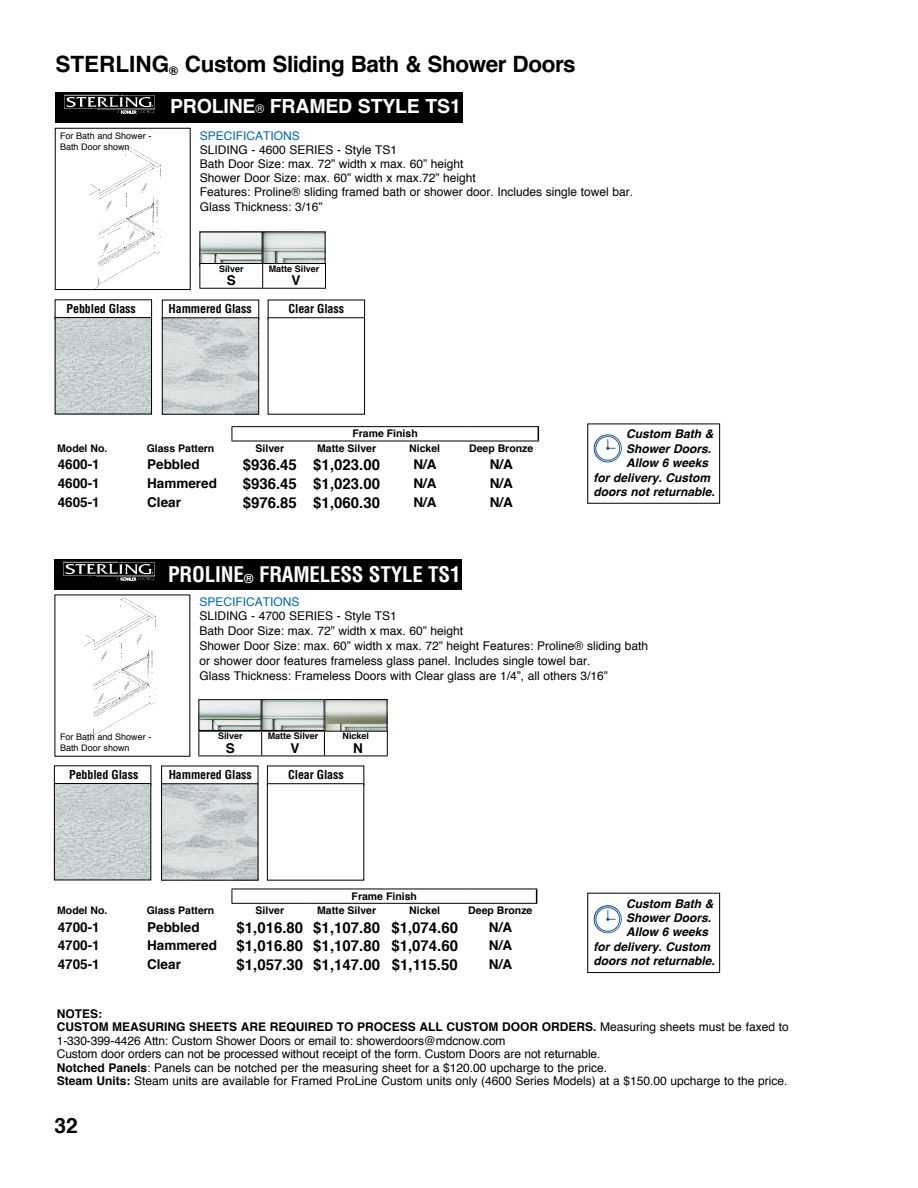
<style>
.page{position:relative;width:918px;height:1188px;background:#fff}
.page>*{position:absolute;margin:0;border:0;box-sizing:border-box;transform-origin:0 0}
.t1{font:700 22.5px "Helvetica";letter-spacing:-.02em;color:#000}
.t2{font:700 condensed 21px "Helvetica";letter-spacing:-.01em;color:#fff}
.t3{font:700 21px "Helvetica";color:#000}
.t4{font:700 19.5px "Helvetica";letter-spacing:-.01em;color:#fff}
.t5{font:700 15px "Helvetica";color:#000}
.t6{font:700 13.5px "Helvetica";color:#000}
.t7{font:12px/13.5px "Helvetica";color:#000}
.t8{font:italic 700 12px "Helvetica";color:#000}
.t9{font:700 condensed 12px "Helvetica";letter-spacing:-.01em;color:#000}
.t10{font:12px "Helvetica";color:#0067a6}
.t11{font:700 10.5px "Helvetica";color:#000}
.t12{font:9px/10.8px "Helvetica";color:#000}
.t13{font:700 9px "Helvetica";color:#000}
.s1{font-weight:400;font-size:12px}
.s2{font-size:12px}
.s3{font-weight:700}
</style>
<div class="page">
<div style="left:55px;top:93px;width:407px;height:30px;background:#000"></div>
<img style="left:58px;top:92px;width:103px;height:22px">
<img style="left:88px;top:147px;width:73px;height:141px">
<div style="left:54px;top:559px;width:408px;height:31px;background:#000"></div>
<img style="left:63px;top:561px;width:92px;height:20px">
<img style="left:83px;top:598px;width:73px;height:146px">
<img style="left:202px;top:234px;width:58px;height:29px">
<svg style="left:264px;top:234px;width:60px;height:29px;background:#cdd5d4"></svg>
<svg style="left:200px;top:263px;width:126px;height:25px"></svg>
<hr style="left:200px;top:288px;width:63px;height:1px;background:#000">
<hr style="left:263px;top:288px;width:63px;height:1px;background:#000">
<img style="left:326px;top:701px;width:59px;height:30px">
<div style="left:324px;top:699px;width:63px;height:35px;border:1px solid #000"></div>
<img style="left:200px;top:701px;width:59px;height:28px">
<div style="left:198px;top:699px;width:63px;height:32px;border:1px solid #000"></div>
<svg style="left:263px;top:701px;width:59px;height:28px;background:#ced5d4"></svg>
<div style="left:261px;top:699px;width:63px;height:32px;border:1px solid #000"></div>
<svg style="left:198px;top:731px;width:190px;height:25px"></svg>
<hr style="left:198px;top:756px;width:64px;height:1px;background:#000">
<hr style="left:262px;top:756px;width:62px;height:1px;background:#000">
<hr style="left:324px;top:756px;width:64px;height:1px;background:#000">
<svg style="left:538px;top:427px;width:1px;height:14px"></svg>
<hr style="left:232px;top:426px;width:76px;height:1px;background:#000">
<svg style="left:232px;top:427px;width:1px;height:14px"></svg>
<hr style="left:308px;top:426px;width:78px;height:1px;background:#000">
<hr style="left:386px;top:426px;width:78px;height:1px;background:#000">
<hr style="left:464px;top:426px;width:75px;height:1px;background:#000">
<hr style="left:232px;top:441px;width:76px;height:1px;background:#000">
<hr style="left:308px;top:441px;width:78px;height:1px;background:#000">
<hr style="left:386px;top:441px;width:78px;height:1px;background:#000">
<hr style="left:464px;top:441px;width:75px;height:1px;background:#000">
<img style="left:57px;top:319px;width:93px;height:93px">
<div style="left:55px;top:317px;width:97px;height:97px;border:1px solid #000"></div>
<img style="left:164px;top:319px;width:93px;height:94px">
<div style="left:162px;top:317px;width:97px;height:98px;border:1px solid #000"></div>
<img style="left:56px;top:785px;width:93px;height:93px">
<div style="left:54px;top:783px;width:97px;height:97px;border:1px solid #000"></div>
<img style="left:163px;top:785px;width:93px;height:94px">
<div style="left:161px;top:783px;width:97px;height:98px;border:1px solid #000"></div>
<div style="left:267px;top:783px;width:97px;height:98px;border:1px solid #000"></div>
<svg style="left:536px;top:890px;width:1px;height:13px"></svg>
<hr style="left:232px;top:889px;width:76px;height:1px;background:#000">
<svg style="left:232px;top:889px;width:1px;height:14px"></svg>
<hr style="left:308px;top:889px;width:78px;height:1px;background:#000">
<hr style="left:386px;top:889px;width:78px;height:1px;background:#000">
<hr style="left:464px;top:889px;width:73px;height:1px;background:#000">
<hr style="left:232px;top:903px;width:76px;height:1px;background:#000">
<hr style="left:308px;top:903px;width:78px;height:1px;background:#000">
<hr style="left:386px;top:903px;width:78px;height:1px;background:#000">
<hr style="left:464px;top:903px;width:73px;height:1px;background:#000">
<img style="left:594px;top:435px;width:11px;height:27px">
<div style="left:587px;top:893px;width:133px;height:80px;border:1px solid #000"></div>
<img style="left:594px;top:906px;width:17px;height:27px">
<h1 class="t1" style="left:56px;top:46px;width:522px">STERLING<sub>®</sub> Custom Sliding Bath &amp; Shower Doors</h1>
<h3 class="t4" style="left:170px;top:91px;width:292px">PROLINE<span class="s1">®</span> FRAMED STYLE TS1</h3>
<p class="t10" style="left:200px;top:126px;width:102px">SPECIFICATIONS</p>
<p class="t7" style="left:200px;top:143px;width:435px;line-height:14.2px">SLIDING - 4600 SERIES - Style TS1<br>Bath Door Size: max. 72” width x max. 60” height<br>Shower Door Size: max. 60” width x max.72” height<br>Features: Proline® sliding framed bath or shower door. Includes single towel bar.<br>Glass Thickness: 3/16”</p>
<p class="t12" style="left:60px;top:131px;width:93px">For Bath and Shower -<br>Bath Door shown</p>
<p class="t13" style="left:219px;top:261px;width:26px">Silver</p>
<p class="t6" style="left:227px;top:270px;width:11px">S</p>
<p class="t13" style="left:269px;top:261px;width:52px">Matte Silver</p>
<p class="t6" style="left:292px;top:270px;width:11px">V</p>
<p class="t9" style="left:67px;top:302px;width:71px">Pebbled Glass</p>
<p class="t9" style="left:169px;top:302px;width:85px">Hammered Glass</p>
<p class="t9" style="left:289px;top:302px;width:57px">Clear Glass</p>
<p class="t11" style="left:352px;top:425px;width:67px">Frame Finish</p>
<p class="t11" style="left:57px;top:440px;width:52px">Model No.</p>
<p class="t11" style="left:147px;top:440px;width:69px">Glass Pattern</p>
<p class="t11" style="left:256px;top:440px;width:30px">Silver</p>
<p class="t11" style="left:317px;top:440px;width:60px">Matte Silver</p>
<p class="t11" style="left:409px;top:440px;width:32px">Nickel</p>
<p class="t11" style="left:469px;top:440px;width:66px">Deep Bronze</p>
<p class="t6" style="left:58px;top:454px;width:44px">4600-1</p>
<p class="t6" style="left:147px;top:454px;width:54px">Pebbled</p>
<p class="t5" style="left:243px;top:453px;width:139px">$936.45 $1,023.00</p>
<p class="t6" style="left:413px;top:454px;width:25px">N/A</p>
<p class="t6" style="left:490px;top:454px;width:25px">N/A</p>
<p class="t6" style="left:58px;top:472px;width:44px">4600-1</p>
<p class="t6" style="left:147px;top:472px;width:71px">Hammered</p>
<p class="t5" style="left:243px;top:472px;width:139px">$936.45 $1,023.00</p>
<p class="t6" style="left:413px;top:472px;width:25px">N/A</p>
<p class="t6" style="left:490px;top:472px;width:25px">N/A</p>
<p class="t6" style="left:58px;top:491px;width:44px">4605-1</p>
<p class="t6" style="left:147px;top:491px;width:35px">Clear</p>
<p class="t5" style="left:243px;top:490px;width:139px">$976.85 $1,060.30</p>
<p class="t6" style="left:413px;top:491px;width:25px">N/A</p>
<p class="t6" style="left:490px;top:491px;width:25px">N/A</p>
<p class="t8" style="left:626px;top:424px;width:89px">Custom Bath &amp;</p>
<p class="t8" style="left:626px;top:439px;width:87px">Shower Doors.</p>
<p class="t8" style="left:626px;top:453px;width:84px">Allow 6 weeks</p>
<p class="t8" style="left:594px;top:467px;width:118px">for delivery. Custom</p>
<p class="t8" style="left:594px;top:482px;width:123px">doors not returnable.</p>
<h2 class="t2" style="left:168px;top:561px;width:294px">PROLINE<span class="s2">®</span> FRAMELESS STYLE TS1</h2>
<p class="t10" style="left:199px;top:593px;width:102px">SPECIFICATIONS</p>
<p class="t7" style="left:199px;top:609px;width:450px;line-height:14.9px">SLIDING - 4700 SERIES - Style TS1<br>Bath Door Size: max. 72” width x max. 60” height<br>Shower Door Size: max. 60” width x max. 72” height Features: Proline® sliding bath or shower door features frameless glass panel. Includes single towel bar.<br>Glass Thickness: Frameless Doors with Clear glass are 1/4”, all others 3/16”</p>
<p class="t12" style="left:60px;top:732px;width:93px">For Bath and Shower -<br>Bath Door shown</p>
<p class="t13" style="left:218px;top:729px;width:26px">Silver</p>
<p class="t6" style="left:226px;top:737px;width:11px">S</p>
<p class="t13" style="left:268px;top:729px;width:52px">Matte Silver</p>
<p class="t6" style="left:291px;top:737px;width:11px">V</p>
<p class="t13" style="left:343px;top:729px;width:28px">Nickel</p>
<p class="t6" style="left:353px;top:737px;width:9px">N</p>
<p class="t9" style="left:69px;top:767px;width:71px">Pebbled Glass</p>
<p class="t9" style="left:169px;top:768px;width:85px">Hammered Glass</p>
<p class="t9" style="left:288px;top:768px;width:57px">Clear Glass</p>
<p class="t11" style="left:352px;top:888px;width:67px">Frame Finish</p>
<p class="t11" style="left:57px;top:902px;width:52px">Model No.</p>
<p class="t11" style="left:147px;top:902px;width:69px">Glass Pattern</p>
<p class="t11" style="left:256px;top:902px;width:30px">Silver</p>
<p class="t11" style="left:317px;top:902px;width:60px">Matte Silver</p>
<p class="t11" style="left:409px;top:902px;width:32px">Nickel</p>
<p class="t11" style="left:468px;top:902px;width:66px">Deep Bronze</p>
<p class="t6" style="left:58px;top:916px;width:44px">4700-1</p>
<p class="t6" style="left:147px;top:916px;width:54px">Pebbled</p>
<p class="t5" style="left:237px;top:915px;width:223px">$1,016.80 $1,107.80 $1,074.60</p>
<p class="t6" style="left:489px;top:916px;width:25px">N/A</p>
<p class="t6" style="left:58px;top:935px;width:44px">4700-1</p>
<p class="t6" style="left:147px;top:935px;width:71px">Hammered</p>
<p class="t5" style="left:237px;top:934px;width:223px">$1,016.80 $1,107.80 $1,074.60</p>
<p class="t6" style="left:489px;top:935px;width:25px">N/A</p>
<p class="t6" style="left:58px;top:953px;width:44px">4705-1</p>
<p class="t6" style="left:147px;top:953px;width:35px">Clear</p>
<p class="t5" style="left:237px;top:953px;width:223px">$1,057.30 $1,147.00 $1,115.50</p>
<p class="t6" style="left:489px;top:953px;width:25px">N/A</p>
<p class="t8" style="left:626px;top:894px;width:89px">Custom Bath &amp;</p>
<p class="t8" style="left:626px;top:908px;width:87px">Shower Doors.</p>
<p class="t8" style="left:626px;top:922px;width:84px">Allow 6 weeks</p>
<p class="t8" style="left:594px;top:937px;width:118px">for delivery. Custom</p>
<p class="t8" style="left:594px;top:951px;width:123px">doors not returnable.</p>
<p class="t7" style="left:57px;top:1007px;width:733px"><span class="s3">NOTES:<br>CUSTOM MEASURING SHEETS ARE REQUIRED TO PROCESS ALL CUSTOM DOOR ORDERS.</span> Measuring sheets must be faxed to 1-330-399-4426 Attn: Custom Shower Doors or email to: showerdoors@mdcnow.com<br>Custom door orders can not be processed without receipt of the form. Custom Doors are not returnable.<br><span class="s3">Notched Panels</span>: Panels can be notched per the measuring sheet for a $120.00 upcharge to the price.<br><span class="s3">Steam Units:</span> Steam units are available for Framed ProLine Custom units only (4600 Series Models) at a $150.00 upcharge to the price.</p>
<h2 class="t3" style="left:55px;top:1108px;width:25px">32</h2>
</div>
